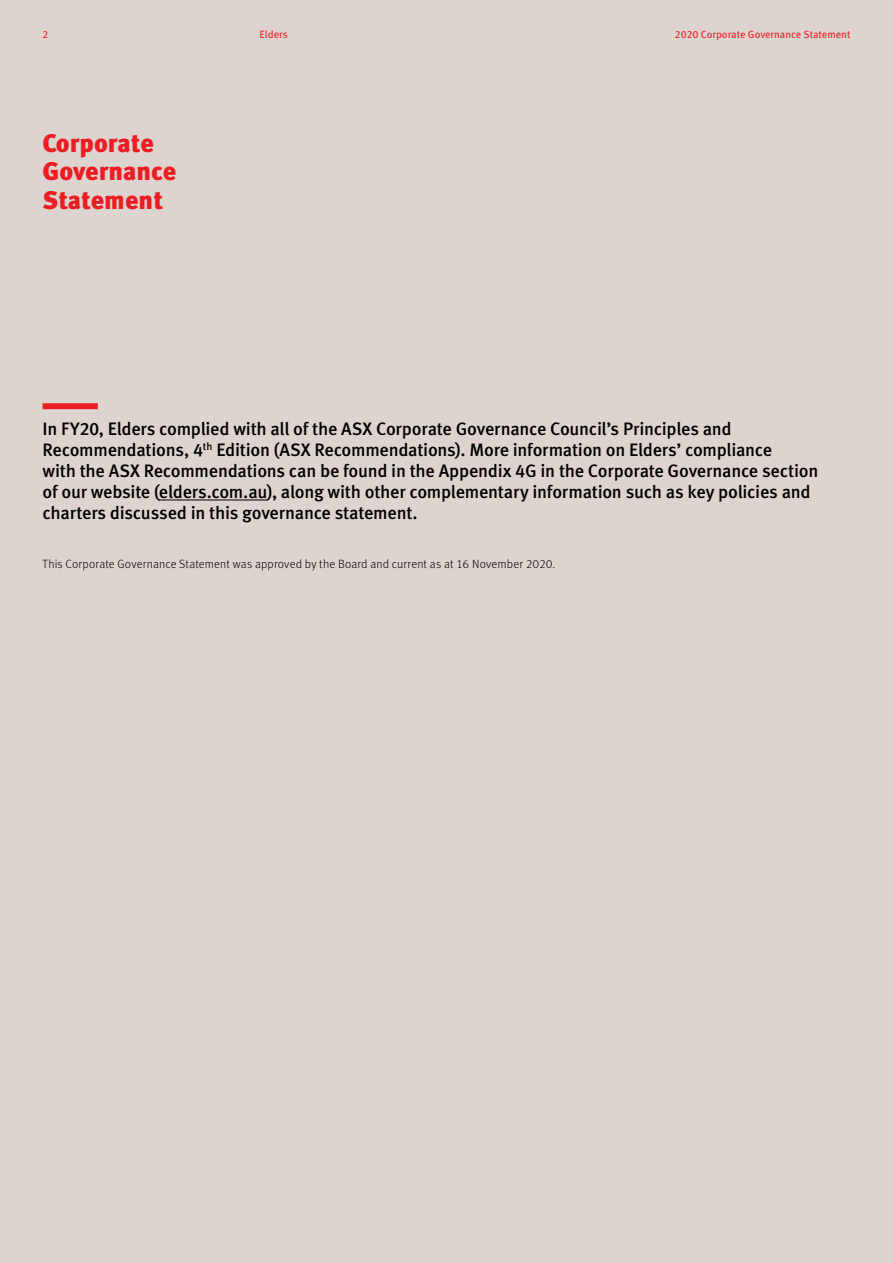
<style>
.page{position:relative;width:893px;height:1263px;background:#ded4cf}
.page>*{position:absolute;margin:0;border:0;box-sizing:border-box;transform-origin:0 0}
.t1{font:900 25.5px/28.5px "Meta Pro";color:#ed1d24}
.t2{font:500 18px/21px "Meta Pro";letter-spacing:-.015em;color:#000}
.t3{font:300 12px "Meta Pro";letter-spacing:.01em;color:#000}
.t4{font:10.5px "Meta Pro";color:#ed1d24}
</style>
<div class="page">
<div style="left:43px;top:403px;width:55px;height:6px;background:#ed1d24"></div>
<hr style="left:159px;top:500px;width:108px;height:1px;background:#000">
<p class="t4" style="left:43px;top:26px;width:7px">2</p>
<p class="t4" style="left:260px;top:26px;width:30px">Elders</p>
<p class="t4" style="left:675px;top:26px;width:177px">2020 Corporate Governance Statement</p>
<h1 class="t1" style="left:43px;top:127px;width:135px">Corporate<br>Governance<br>Statement</h1>
<p class="t2" style="left:43px;top:417px;width:777px">In FY20, Elders complied with all of the ASX Corporate Governance Council’s Principles and Recommendations, 4<sup>th</sup> Edition (ASX Recommendations). More information on Elders’ compliance<br>with the ASX Recommendations can be found in the Appendix 4G in the Corporate Governance section of our website (elders.com.au), along with other complementary information such as key policies and charters discussed in this governance statement.</p>
<p class="t3" style="left:43px;top:555px;width:514px">This Corporate Governance Statement was approved by the Board and current as at 16 November 2020.</p>
</div>
